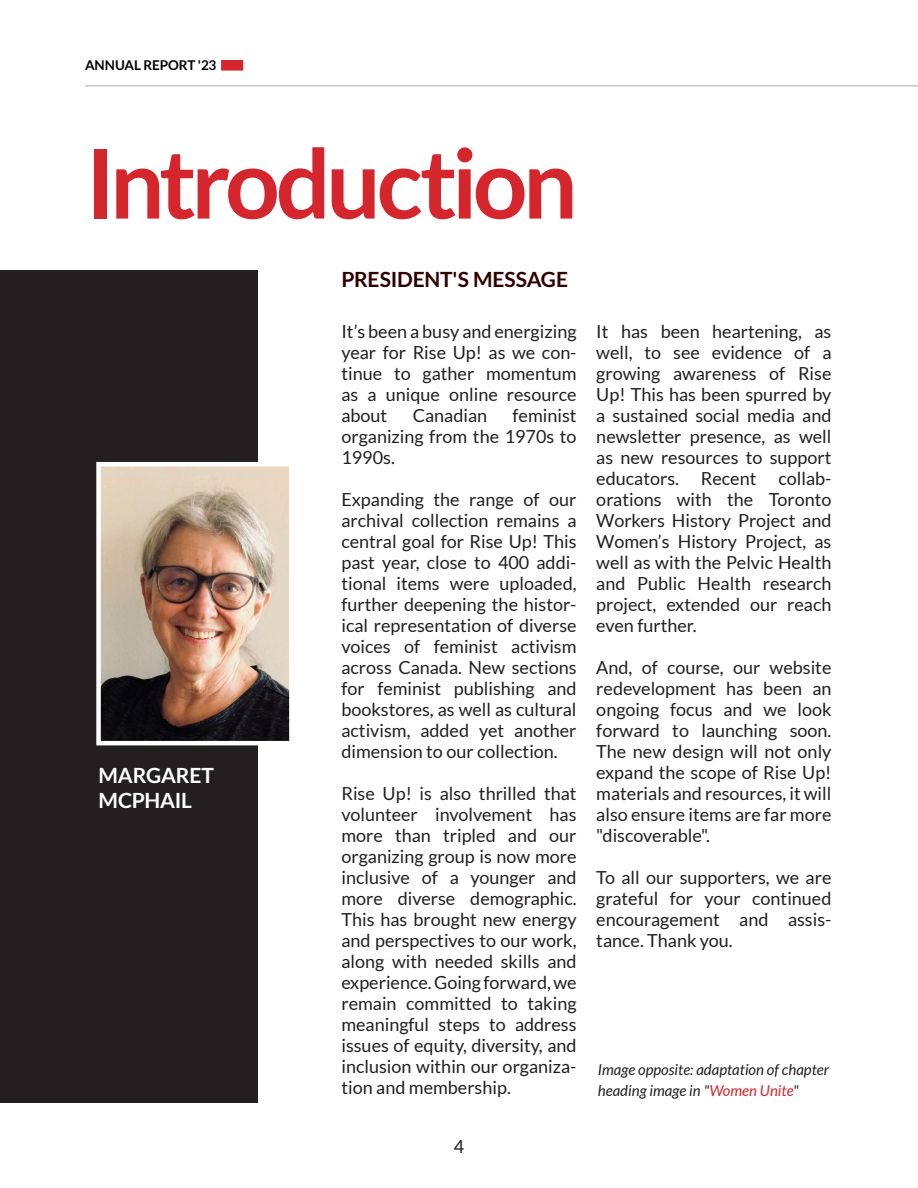
<style>
.page{position:relative;width:918px;height:1188px;background:#fff}
.page>*{position:absolute;margin:0;border:0;box-sizing:border-box;transform-origin:0 0}
.LEFT{font:700 96px "Lato";letter-spacing:-.05em;color:#d5262d}
.LEFT-2{font:700 21px "Lato";letter-spacing:-.01em;color:#300000}
.LEFT-3{font:700 21px/25.2px "Lato";letter-spacing:-.005em;color:#fff}
.JUSTIFY{font:18px/21px "Lato";color:#231f20;text-align:justify}
.LEFT-4{font:italic 15px/21px "Lato";color:#231f20}
.t1{font:700 13.5px "Lato";color:#000}
.s1{color:#d5262d}
</style>
<div class="page">
<div style="left:221px;top:60px;width:22px;height:11px;background:#d5262d;border:3px solid #d5262d"></div>
<div style="left:0;top:270px;width:257px;height:833px;background:#231f20"></div>
<img style="left:101px;top:467px;width:188px;height:273px">
<div style="left:96px;top:462px;width:198px;height:283px;border:4px solid #fff"></div>
<hr style="left:85px;top:85px;width:833px;height:2px;background:#c7c8ca">
<p class="t1" style="left:85px;top:57px;width:133px">ANNUAL REPORT '23</p>
<p class="LEFT" style="left:85px;top:129px;width:494px">Introduction</p>
<p class="LEFT-3" style="left:99px;top:762px;width:117px">MARGARET<br>MCPHAIL</p>
<p class="LEFT-2" style="left:341px;top:267px;width:228px">PRESIDENT'S MESSAGE</p>
<p class="JUSTIFY" style="left:341px;top:321px;width:237px">It’s been a busy and energizing year for Rise Up! as we con&shy;tinue to gather momentum as a unique online resource about</p>
<p class="JUSTIFY" style="left:413px;top:405px;width:76px">Canadian</p>
<p class="JUSTIFY" style="left:341px;top:405px;width:237px;text-indent:171px">feminist organizing from the 1970s to 1990s.</p>
<p class="JUSTIFY" style="left:341px;top:489px;width:237px">Expanding the range of our archival collection remains a central goal for Rise Up! This past year, close to 400 addi&shy;tional items were uploaded, further deepening the histor&shy;ical representation of diverse voices of feminist activism across Canada. New sections for feminist publishing and bookstores, as well as cultural activism, added yet another dimension to our collection.</p>
<p class="JUSTIFY" style="left:341px;top:783px;width:237px">Rise Up! is also thrilled that volunteer involvement has more than tripled and our organizing group is now more inclusive of a younger and more diverse demographic.<br>This has brought new energy and perspectives to our work, along with needed skills and experience. Going forward, we remain committed to taking meaningful steps to address issues of equity, diversity, and inclusion within our organiza&shy;tion and membership.</p>
<p class="JUSTIFY" style="left:454px;top:1136px;width:12px">4</p>
<p class="JUSTIFY" style="left:596px;top:321px;width:237px">It has been heartening, as well, to see evidence of a growing awareness of Rise Up! This has been spurred by a sustained social media and newsletter presence, as well as new resources to support educators. Recent collab&shy;orations with the Toronto Workers History Project and Women’s History Project, as well as with the Pelvic Health and Public Health research project, extended our reach even further.</p>
<p class="JUSTIFY" style="left:596px;top:657px;width:237px">And, of course, our website redevelopment has been an ongoing focus and we look forward to launching soon.<br>The new design will not only expand the scope of Rise Up! materials and resources, it will also ensure items are far more "discoverable".</p>
<p class="JUSTIFY" style="left:596px;top:867px;width:237px">To all our supporters, we are grateful for your continued encouragement and assis&shy;tance. Thank you.</p>
<p class="LEFT-4" style="left:598px;top:1059px;width:233px">Image opposite: adaptation of chapter heading image in "<span class="s1">Women Unite</span>"</p>
</div>
